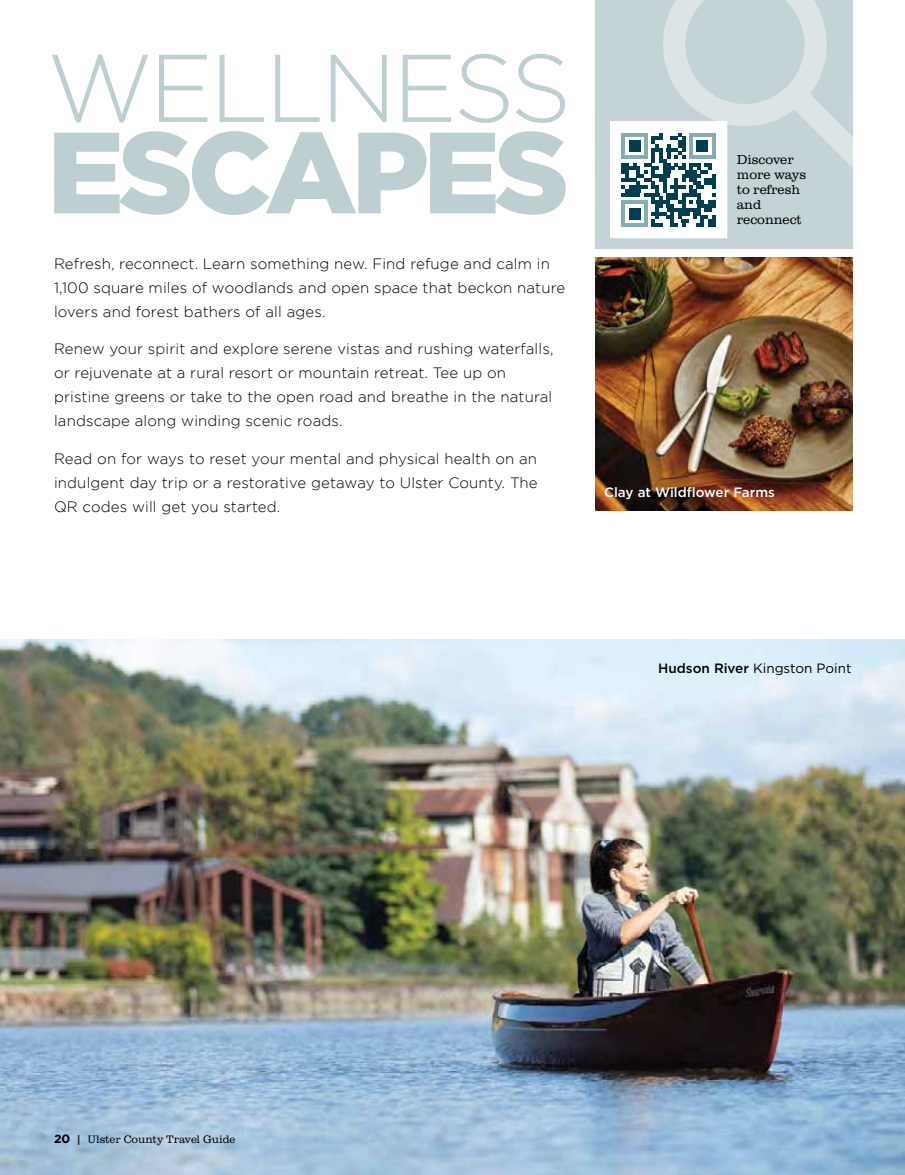
<style>
.page{position:relative;width:905px;height:1175px;background:#fff}
.page>*{position:absolute;margin:0;border:0;box-sizing:border-box;transform-origin:0 0}
.t1{font:900 115.2px "Gotham";letter-spacing:-.05em;color:#becfd2}
.t2{font:300 96px "Gotham";letter-spacing:-.04em;color:#becfd2}
.t3{font:300 15px/24px "Gotham";letter-spacing:.01em;color:#000}
.t4{font:300 13.5px/15px "Clarendon URW";color:#000}
.t5{font:13.5px "Gotham";color:#000}
.t6{font:500 13.5px "Gotham";color:#fff}
.t7{font:300 11.25px "Clarendon URW";color:#000}
.s1{font-weight:500}
.s2{font-family:"Gotham";font-weight:700;font-size:12px}
.s3{font-size:12px}
</style>
<div class="page">
<img style="left:0;top:640px;width:904px;height:534px">
<div style="left:595px;top:0;width:257px;height:249px;background:#c4d3d6"></div>
<svg style="left:610px;top:0;width:243px;height:238px"></svg>
<hr style="left:621px;top:223px;width:26px;height:4px;background:#85acb0">
<div style="left:629px;top:208px;width:11px;height:11px;background:#013e52"></div>
<img style="left:595px;top:258px;width:257px;height:252px">
<h2 class="t2" style="left:47px;top:36px;width:526px">WELLNESS</h2>
<h1 class="t1" style="left:47px;top:106px;width:523px">ESCAPES</h1>
<p class="t3" style="left:54px;top:251px;width:513px">Refresh, reconnect. Learn something new. Find refuge and calm in<br>1,100 square miles of woodlands and open space that beckon nature lovers and forest bathers of all ages.</p>
<p class="t3" style="left:54px;top:337px;width:501px">Renew your spirit and explore serene vistas and rushing waterfalls, or rejuvenate at a rural resort or mountain retreat. Tee up on pristine greens or take to the open road and breathe in the natural landscape along winding scenic roads.</p>
<p class="t3" style="left:54px;top:446px;width:485px;text-align:justify">Read on for ways to reset your mental and physical health on an indulgent day trip or a restorative getaway to Ulster County. The QR codes will get you started.</p>
<p class="t4" style="left:736px;top:152px;width:71px">Discover more ways to refresh and reconnect</p>
<p class="t6" style="left:604px;top:483px;width:172px">Clay at Wildflower Farms</p>
<p class="t5" style="left:658px;top:660px;width:195px"><span class="s1">Hudson River</span> Kingston Point</p>
<p class="t7" style="left:54px;top:1131px;width:183px"><span class="s2">20</span> <span class="s3">|</span> Ulster County Travel Guide</p>
</div>
